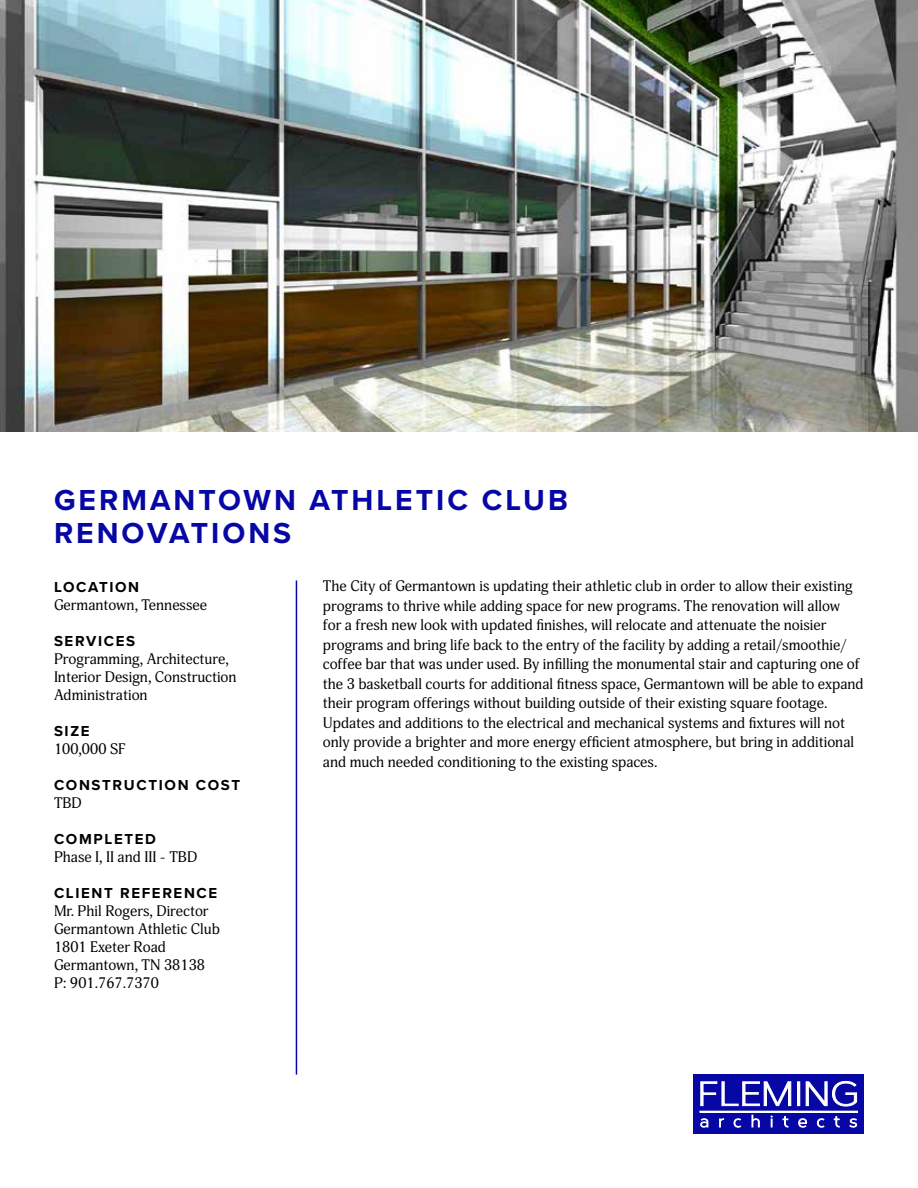
<style>
.page{position:relative;width:918px;height:1188px;background:#fff}
.page>*{position:absolute;margin:0;border:0;box-sizing:border-box;transform-origin:0 0}
.t1{font:700 30px/33px "Proxima Nova";letter-spacing:.1em;color:#0707a5}
.t2{font:15px/19.5px "Adonis";color:#000}
.t3{font:700 15px "Proxima Nova";letter-spacing:.11em;color:#000}
</style>
<div class="page">
<img style="left:0;top:0;width:918px;height:432px">
<hr style="left:296px;top:580px;width:1px;height:495px;background:#0707a5">
<div style="left:693px;top:1075px;width:171px;height:59px;background:#0707a5"></div>
<svg style="left:700px;top:1081px;width:91px;height:26px"></svg>
<svg style="left:797px;top:1081px;width:60px;height:26px"></svg>
<svg style="left:701px;top:1119px;width:7px;height:8px"></svg>
<svg style="left:719px;top:1119px;width:5px;height:8px"></svg>
<svg style="left:734px;top:1119px;width:7px;height:8px"></svg>
<svg style="left:752px;top:1115px;width:7px;height:12px"></svg>
<svg style="left:783px;top:1117px;width:5px;height:10px"></svg>
<svg style="left:799px;top:1119px;width:8px;height:8px"></svg>
<svg style="left:817px;top:1119px;width:7px;height:8px"></svg>
<svg style="left:834px;top:1117px;width:5px;height:10px"></svg>
<svg style="left:850px;top:1119px;width:7px;height:8px"></svg>
<div style="left:700px;top:1111px;width:158px;height:1px;border:1px solid #fff"></div>
<h1 class="t1" style="left:54px;top:483px;width:516px">GERMANTOWN ATHLETIC CLUB<br>RENOVATIONS</h1>
<p class="t2" style="left:323px;top:577px;width:542px">The City of Germantown is updating their athletic club in order to allow their existing programs to thrive while adding space for new programs. The renovation will allow<br>for a fresh new look with updated finishes, will relocate and attenuate the noisier programs and bring life back to the entry of the facility by adding a retail/smoothie/ coffee bar that was under used. By infilling the monumental stair and capturing one of the 3 basketball courts for additional fitness space, Germantown will be able to expand their program offerings without building outside of their existing square footage.<br>Updates and additions to the electrical and mechanical systems and fixtures will not only provide a brighter and more energy efficient atmosphere, but bring in additional and much needed conditioning to the existing spaces.</p>
<p class="t3" style="left:54px;top:576px;width:87px">LOCATION</p>
<p class="t2" style="left:54px;top:596px;width:155px">Germantown, Tennessee</p>
<p class="t3" style="left:54px;top:630px;width:83px">SERVICES</p>
<p class="t2" style="left:54px;top:651px;width:184px;line-height:18px">Programming, Architecture,<br>Interior Design, Construction<br>Administration</p>
<p class="t3" style="left:54px;top:720px;width:37px">SIZE</p>
<p class="t2" style="left:54px;top:740px;width:73px">100,000 SF</p>
<p class="t3" style="left:54px;top:774px;width:188px">CONSTRUCTION COST</p>
<p class="t2" style="left:54px;top:794px;width:29px">TBD</p>
<p class="t3" style="left:54px;top:828px;width:104px">COMPLETED</p>
<p class="t2" style="left:54px;top:848px;width:145px">Phase I, II and III - TBD</p>
<p class="t3" style="left:54px;top:882px;width:165px">CLIENT REFERENCE</p>
<p class="t2" style="left:54px;top:903px;width:167px;line-height:18px">Mr. Phil Rogers, Director<br>Germantown Athletic Club<br>1801 Exeter Road<br>Germantown, TN 38138<br>P: 901.767.7370</p>
</div>
